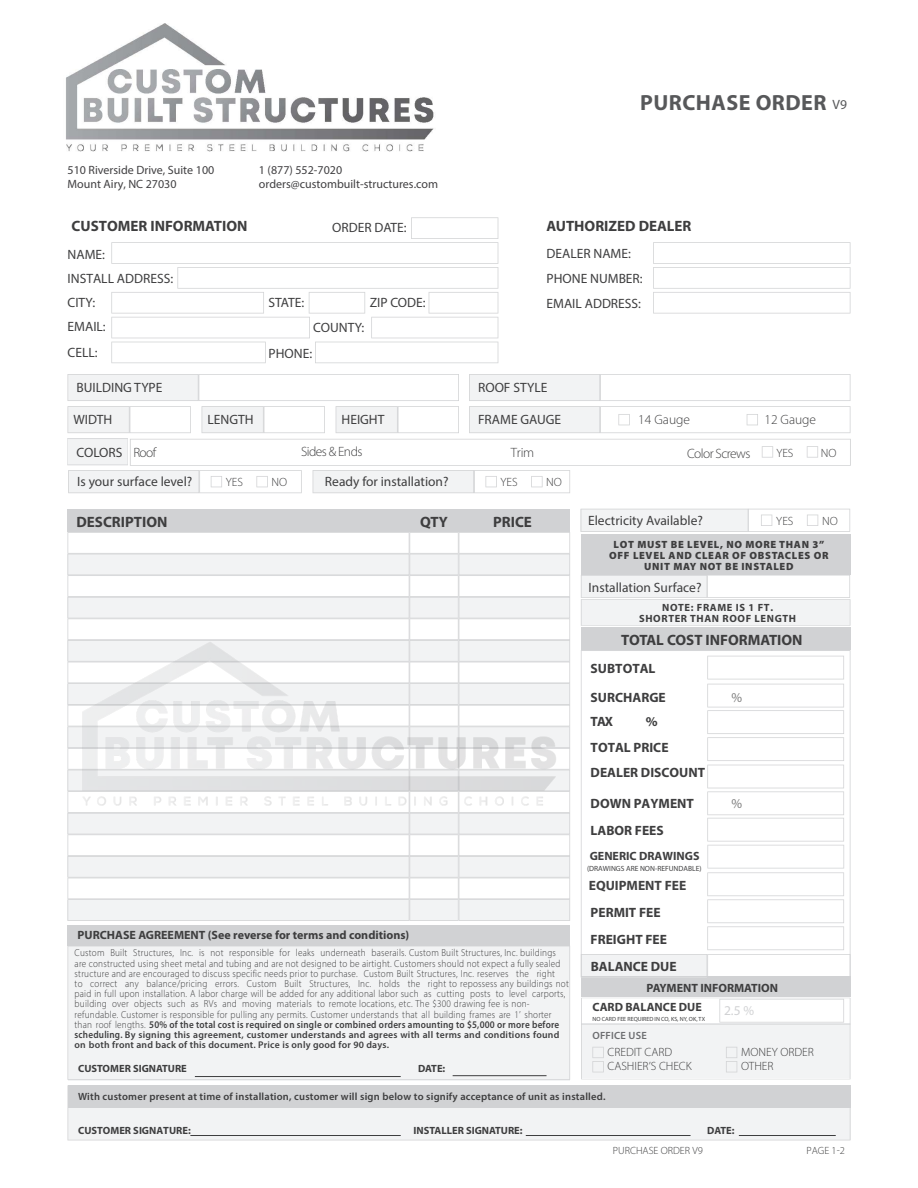
<style>
.page{position:relative;width:918px;height:1188px;background:#fff}
.page>*{position:absolute;margin:0;border:0;box-sizing:border-box;transform-origin:0 0}
.t1{font:700 22.05px "Myriad Pro";letter-spacing:.02em;color:#57585a}
.t2{font:700 15px "Myriad Pro";color:#3e3e3f}
.t3{font:13.5px/24.2px "Myriad Pro";color:#3e3e3f}
.t4{font:700 13.5px/28.3px "Myriad Pro";color:#3e3e3f}
.t5{font:300 13.5px "Myriad Pro";letter-spacing:-.04em;color:#3e3e3f}
.t6{font:700 13.5px "Myriad Pro";color:#414142}
.t7{font:300 13.5px "Myriad Pro";letter-spacing:-.04em;color:#414142}
.t8{font:13.5px "Myriad Pro";color:#d1d2d4}
.t9{font:13.5px "Myriad Pro";color:#808080}
.t10{font:700 12px "Myriad Pro";color:#3e3e3f}
.t11{font:12px/14px "Myriad Pro";color:#414042}
.t12{font:300 12px/14.2px "Myriad Pro";color:#3e3e3f}
.t13{font:600 10.5px "Myriad Pro";letter-spacing:.02em;color:#3e3e3f}
.t14{font:900 10.5px/11.2px "Myriad Pro";letter-spacing:.06em;color:#3e3e3f;text-align:center}
.t15{font:700 10.5px "Myriad Pro";color:#3e3e3f}
.t16{font:700 10.5px/11.2px "Myriad Pro";letter-spacing:.06em;color:#3e3e3f;text-align:center}
.t17{font:300 10.5px "Myriad Pro";color:#3e3e3f}
.t18{font:600 10.5px "Myriad Pro";letter-spacing:.02em;color:#6c6d70}
.t19{font:300 10.2px/10.2px "Myriad Pro";letter-spacing:.025em;color:#3e3e3f;scale:.9 1}
.t20{font:600 9.75px/10.2px "Myriad Pro";letter-spacing:.02em;color:#3e3e3f}
.t21{font:7.5px "Myriad Pro";color:#414142}
.t22{font:6px "Myriad Pro";color:#3e3e3f}
.s1{font-weight:400;font-size:13.5px}
.s2{font-weight:600}
.s3{font-size:10.2px}
</style>
<div class="page">
<div style="left:68px;top:1108px;width:782px;height:32px;background:#f2f3f4"></div>
<div style="left:67px;top:946px;width:503px;height:134px;background:#f2f3f4"></div>
<div style="left:67px;top:509px;width:342px;height:23px;background:#d1d2d4"></div>
<div style="left:459px;top:509px;width:111px;height:23px;background:#d1d2d4"></div>
<div style="left:581px;top:976px;width:270px;height:21px;background:#d1d2d4"></div>
<div style="left:68px;top:925px;width:502px;height:21px;background:#d1d2d4"></div>
<div style="left:68px;top:1085px;width:783px;height:23px;background:#d1d2d4"></div>
<svg style="left:111px;top:217px;width:387px;height:146px"></svg>
<div style="left:409px;top:509px;width:50px;height:23px;background:#d1d2d4"></div>
<svg style="left:67px;top:532px;width:503px;height:389px"></svg>
<hr style="left:739px;top:1135px;width:97px;height:1px;background:#3e3e3f">
<hr style="left:526px;top:1135px;width:165px;height:1px;background:#3e3e3f">
<hr style="left:195px;top:1076px;width:206px;height:1px;background:#3e3e3f">
<hr style="left:190px;top:1135px;width:211px;height:1px;background:#3e3e3f">
<hr style="left:453px;top:1075px;width:94px;height:1px;background:#3e3e3f">
<svg style="left:581px;top:998px;width:270px;height:81px"></svg>
<img style="left:76px;top:638px;width:486px;height:171px">
<div style="left:581px;top:534px;width:269px;height:41px;background:#d1d2d4"></div>
<div style="left:581px;top:627px;width:270px;height:23px;background:#d1d2d4"></div>
<svg style="left:581px;top:575px;width:269px;height:51px"></svg>
<svg style="left:581px;top:509px;width:269px;height:23px"></svg>
<svg style="left:653px;top:242px;width:197px;height:72px"></svg>
<img style="left:66px;top:23px;width:368px;height:129px">
<svg style="left:67px;top:374px;width:784px;height:119px"></svg>
<svg style="left:581px;top:656px;width:270px;height:320px"></svg>
<p class="t11" style="left:68px;top:162px;width:148px">510 Riverside Drive, Suite 100<br>Mount Airy, NC 27030</p>
<h2 class="t2" style="left:72px;top:217px;width:177px">CUSTOMER INFORMATION</h2>
<h3 class="t3" style="left:68px;top:242px;width:107px">NAME:<br>INSTALL ADDRESS:<br>CITY:<br>EMAIL:</h3>
<h3 class="t3" style="left:68px;top:340px;width:32px">CELL:</h3>
<h3 class="t3" style="left:76px;top:376px;width:87px">BUILDING TYPE</h3>
<p class="t11" style="left:259px;top:162px;width:181px">1 (877) 552-7020 orders@custombuilt-structures.com</p>
<h3 class="t3" style="left:332px;top:216px;width:76px">ORDER DATE:</h3>
<h3 class="t3" style="left:269px;top:290px;width:37px">STATE:</h3>
<h3 class="t3" style="left:370px;top:290px;width:58px">ZIP CODE:</h3>
<h3 class="t3" style="left:313px;top:315px;width:53px">COUNTY:</h3>
<h3 class="t3" style="left:269px;top:341px;width:45px">PHONE:</h3>
<h3 class="t3" style="left:73px;top:408px;width:40px">WIDTH</h3>
<h3 class="t3" style="left:208px;top:408px;width:48px">LENGTH</h3>
<h3 class="t3" style="left:342px;top:408px;width:44px">HEIGHT</h3>
<h1 class="t1" style="left:640px;top:88px;width:208px">PURCHASE ORDER <span class="s1">V9</span></h1>
<h2 class="t2" style="left:547px;top:217px;width:147px">AUTHORIZED DEALER</h2>
<h3 class="t3" style="left:547px;top:240px;width:98px;line-height:25.2px">DEALER NAME:<br>PHONE NUMBER:<br>EMAIL ADDRESS:</h3>
<h3 class="t3" style="left:478px;top:376px;width:71px">ROOF STYLE</h3>
<h3 class="t3" style="left:478px;top:408px;width:85px">FRAME GAUGE</h3>
<h3 class="t5" style="left:638px;top:412px;width:53px">14 Gauge</h3>
<h3 class="t5" style="left:764px;top:412px;width:53px">12 Gauge</h3>
<h3 class="t5" style="left:133px;top:445px;width:25px">Roof</h3>
<h3 class="t5" style="left:301px;top:443px;width:63px">Sides &amp; Ends</h3>
<h3 class="t3" style="left:76px;top:440px;width:47px">COLORS</h3>
<h3 class="t3" style="left:77px;top:470px;width:117px">Is your surface level?</h3>
<h3 class="t5" style="left:511px;top:444px;width:25px">Trim</h3>
<h3 class="t3" style="left:325px;top:470px;width:125px">Ready for installation?</h3>
<p class="t12" style="left:501px;top:475px;width:19px">YES</p>
<p class="t12" style="left:546px;top:475px;width:17px">NO</p>
<p class="t12" style="left:226px;top:475px;width:19px">YES</p>
<p class="t12" style="left:272px;top:475px;width:17px">NO</p>
<h2 class="t2" style="left:76px;top:512px;width:92px">DESCRIPTION</h2>
<h2 class="t2" style="left:493px;top:512px;width:40px">PRICE</h2>
<h2 class="t2" style="left:420px;top:512px;width:29px">QTY</h2>
<p class="t10" style="left:78px;top:927px;width:333px">PURCHASE AGREEMENT (See reverse for terms and conditions)</p>
<p class="t19" style="left:75px;top:948px;width:551px">Custom Built Structures, Inc. is not responsible for leaks underneath baserails. Custom Built Structures, Inc. buildings are constructed using sheet metal and tubing and are not designed to be airtight. Customers should not expect a fully sealed structure and are encouraged to discuss specific needs prior to purchase. Custom Built Structures, Inc. reserves the right<br>to correct any balance/pricing errors. Custom Built Structures, Inc. holds the right to repossess any buildings not paid in full upon installation. A labor charge will be added for any additional labor such as cutting posts to level carports, building over objects such as RVs and moving materials to remote locations, etc. The $300 drawing fee is non&shy;refundable. Customer is responsible for pulling any permits. Customer understands that all building frames are 1’ shorter than roof lengths. <span class="s2">50% of the total cost is required on single or combined orders amounting to $5,000 or more before</span></p>
<p class="t20" style="left:75px;top:1029px;width:486px"><span class="s3">scheduling.</span> By signing this agreement, customer understands and agrees with all terms and conditions found on both front and back of this document. Price is only good for 90 days.</p>
<p class="t15" style="left:78px;top:1061px;width:110px">CUSTOMER SIGNATURE</p>
<p class="t15" style="left:418px;top:1061px;width:29px">DATE:</p>
<h3 class="t7" style="left:687px;top:445px;width:65px">Color Screws</h3>
<p class="t12" style="left:776px;top:446px;width:19px">YES</p>
<p class="t12" style="left:821px;top:445px;width:17px">NO</p>
<h3 class="t3" style="left:588px;top:508px;width:116px">Electricity Available?</h3>
<p class="t12" style="left:776px;top:514px;width:19px">YES</p>
<p class="t12" style="left:822px;top:514px;width:17px">NO</p>
<p class="t14" style="left:609px;top:538px;width:221px">LOT MUST BE LEVEL, NO MORE THAN 3”<br>OFF LEVEL AND CLEAR OF OBSTACLES OR<br>UNIT MAY NOT BE INSTALED</p>
<h3 class="t3" style="left:589px;top:575px;width:114px">Installation Surface?</h3>
<p class="t16" style="left:639px;top:601px;width:158px">NOTE: FRAME IS 1 FT.<br>SHORTER THAN ROOF LENGTH</p>
<h2 class="t2" style="left:621px;top:630px;width:183px">TOTAL COST INFORMATION</h2>
<h3 class="t4" style="left:591px;top:654px;width:77px">SUBTOTAL<br>SURCHARGE</h3>
<h3 class="t4" style="left:591px;top:706px;width:24px">TAX</h3>
<h3 class="t4" style="left:646px;top:706px;width:13px">%</h3>
<h3 class="t4" style="left:591px;top:735px;width:116px;line-height:24.8px">TOTAL PRICE<br>DEALER DISCOUNT</h3>
<h3 class="t4" style="left:591px;top:789px;width:105px;line-height:27.5px">DOWN PAYMENT<br>LABOR FEES</h3>
<p class="t10" style="left:590px;top:848px;width:111px">GENERIC DRAWINGS</p>
<p class="t21" style="left:587px;top:864px;width:116px">(DRAWINGS ARE NON-REFUNDABLE)</p>
<h3 class="t4" style="left:591px;top:898px;width:78px;line-height:27px">PERMIT FEE<br>FREIGHT FEE</h3>
<h3 class="t6" style="left:589px;top:877px;width:99px">EQUIPMENT FEE</h3>
<h3 class="t4" style="left:591px;top:952px;width:87px">BALANCE DUE</h3>
<h3 class="t9" style="left:731px;top:689px;width:12px">%</h3>
<h3 class="t9" style="left:731px;top:795px;width:12px">%</h3>
<p class="t10" style="left:647px;top:980px;width:133px">PAYMENT INFORMATION</p>
<p class="t10" style="left:592px;top:1000px;width:111px">CARD BALANCE DUE</p>
<p class="t18" style="left:592px;top:1028px;width:56px">OFFICE USE</p>
<p class="t22" style="left:592px;top:1015px;width:114px">NO CARD FEE REQUIRED IN CO, KS, NY, OK, TX</p>
<h3 class="t8" style="left:724px;top:1002px;width:32px">2.5 %</h3>
<p class="t12" style="left:608px;top:1045px;width:66px">CREDIT CARD</p>
<p class="t12" style="left:741px;top:1045px;width:74px">MONEY ORDER<br>OTHER</p>
<p class="t12" style="left:608px;top:1059px;width:86px">CASHIER’S CHECK</p>
<p class="t13" style="left:78px;top:1090px;width:529px">With customer present at time of installation, customer will sign below to signify acceptance of unit as installed.</p>
<p class="t15" style="left:78px;top:1124px;width:114px">CUSTOMER SIGNATURE:</p>
<p class="t15" style="left:414px;top:1124px;width:111px">INSTALLER SIGNATURE:</p>
<p class="t15" style="left:707px;top:1124px;width:29px">DATE:</p>
<p class="t17" style="left:613px;top:1144px;width:92px">PURCHASE ORDER V9</p>
<p class="t17" style="left:806px;top:1144px;width:40px">PAGE 1-2</p>
</div>
